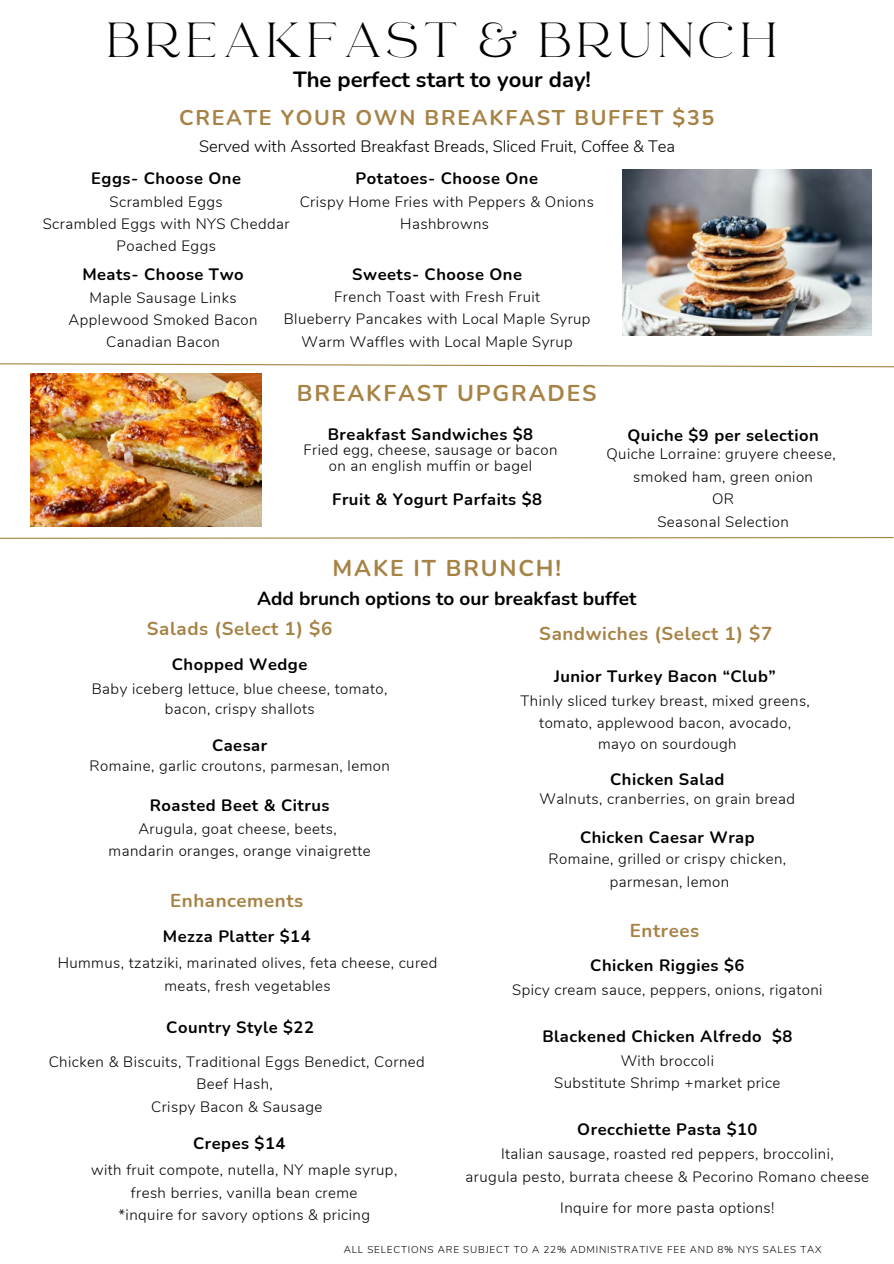
<style>
.page{position:relative;width:894px;height:1264px;background:#fff}
.page>*{position:absolute;margin:0;border:0;box-sizing:border-box;transform-origin:0 0}
.t1{font:48.9px "RTL Ansam Ansam";letter-spacing:.07em;color:#000}
.t2{font:700 22.8px "Nunito";letter-spacing:.08em;color:#a68245}
.t3{font:700 22.05px "Nunito";color:#000}
.t4{font:700 21.3px "Nunito";letter-spacing:.08em;color:#a68245}
.t5{font:700 18.9px "Nunito";color:#000}
.t6{font:700 18.75px "Nunito";letter-spacing:.03em;color:#a68245}
.t7{font:700 16.5px "Nunito";letter-spacing:.03em;color:#000}
.t8{font:300 16.5px "Nunito";color:#000}
.t9{font:300 15px/22.5px "Nunito";letter-spacing:.03em;color:#000;text-align:center}
.t10{font:300 10.05px "Nunito";letter-spacing:.08em;color:#000}
</style>
<div class="page">
<svg style="left:0;top:537px;width:893px;height:2px;background:#ccb795"></svg>
<svg style="left:0;top:363px;width:893px;height:5px"></svg>
<img style="left:622px;top:169px;width:249px;height:167px">
<img style="left:31px;top:374px;width:230px;height:153px">
<h4 class="t1" style="left:107px;top:11px;width:673px">BREAKFAST &amp; BRUNCH</h4>
<h6 class="t3" style="left:293px;top:65px;width:299px">The perfect start to your day!</h6>
<h6 class="t4" style="left:179px;top:104px;width:536px">CREATE YOUR OWN BREAKFAST BUFFET $35</h6>
<h6 class="t8" style="left:199px;top:135px;width:477px">Served with Assorted Breakfast Breads, Sliced Fruit, Coffee &amp; Tea</h6>
<h1 class="t7" style="left:91px;top:168px;width:151px">Eggs- Choose One</h1>
<h1 class="t9" style="left:43px;top:190px;width:248px">Scrambled Eggs<br>Scrambled Eggs with NYS Cheddar<br>Poached Eggs</h1>
<h6 class="t7" style="left:355px;top:168px;width:184px">Potatoes- Choose One</h6>
<h6 class="t9" style="left:299px;top:190px;width:296px">Crispy Home Fries with Peppers &amp; Onions<br>Hashbrowns</h6>
<h6 class="t7" style="left:82px;top:264px;width:163px">Meats- Choose Two</h6>
<h6 class="t9" style="left:69px;top:286px;width:190px">Maple Sausage Links<br>Applewood Smoked Bacon<br>Canadian Bacon</h6>
<h3 class="t7" style="left:352px;top:263px;width:171px">Sweets- Choose One</h3>
<h3 class="t9" style="left:284px;top:286px;width:308px">French Toast with Fresh Fruit<br>Blueberry Pancakes with Local Maple Syrup<br>Warm Waffles with Local Maple Syrup</h3>
<h5 class="t2" style="left:297px;top:378px;width:301px">BREAKFAST UPGRADES</h5>
<h6 class="t7" style="left:327px;top:423px;width:207px">Breakfast Sandwiches $8</h6>
<h6 class="t9" style="left:303px;top:442px;width:255px;line-height:15.8px">Fried egg, cheese, sausage or bacon on an english muffin or bagel</h6>
<h5 class="t7" style="left:332px;top:488px;width:211px">Fruit &amp; Yogurt Parfaits $8</h5>
<h6 class="t7" style="left:627px;top:424px;width:193px">Quiche $9 per selection</h6>
<h6 class="t9" style="left:606px;top:443px;width:230px">Quiche Lorraine: gruyere cheese, smoked ham, green onion<br>OR<br>Seasonal Selection</h6>
<p class="t2" style="left:332px;top:553px;width:230px">MAKE IT BRUNCH!</p>
<h6 class="t5" style="left:257px;top:586px;width:381px">Add brunch options to our breakfast buffet</h6>
<h6 class="t6" style="left:147px;top:615px;width:187px">Salads (Select 1) $6</h6>
<h6 class="t7" style="left:172px;top:653px;width:137px">Chopped Wedge</h6>
<h6 class="t9" style="left:92px;top:679px;width:297px;line-height:20.2px">Baby iceberg lettuce, blue cheese, tomato, bacon, crispy shallots</h6>
<h6 class="t7" style="left:212px;top:734px;width:57px">Caesar</h6>
<h6 class="t9" style="left:89px;top:754px;width:302px">Romaine, garlic croutons, parmesan, lemon</h6>
<h5 class="t7" style="left:150px;top:794px;width:181px">Roasted Beet &amp; Citrus</h5>
<h5 class="t9" style="left:108px;top:817px;width:263px">Arugula, goat cheese, beets, mandarin oranges, orange vinaigrette</h5>
<h4 class="t6" style="left:170px;top:887px;width:134px">Enhancements</h4>
<h4 class="t7" style="left:163px;top:925px;width:149px">Mezza Platter $14</h4>
<h4 class="t9" style="left:58px;top:952px;width:381px">Hummus, tzatziki, marinated olives, feta cheese, cured meats, fresh vegetables</h4>
<h4 class="t7" style="left:166px;top:1015px;width:149px">Country Style $22</h4>
<h6 class="t9" style="left:49px;top:1050px;width:377px">Chicken &amp; Biscuits, Traditional Eggs Benedict, Corned<br>Beef Hash,<br>Crispy Bacon &amp; Sausage</h6>
<h6 class="t7" style="left:193px;top:1132px;width:94px">Crepes $14</h6>
<h6 class="t9" style="left:91px;top:1159px;width:307px">with fruit compote, nutella, NY maple syrup, fresh berries, vanilla bean creme<br>*inquire for savory options &amp; pricing</h6>
<p class="t6" style="left:539px;top:620px;width:234px">Sandwiches (Select 1) $7</p>
<h6 class="t7" style="left:554px;top:665px;width:223px">Junior Turkey Bacon “Club”</h6>
<h6 class="t9" style="left:520px;top:689px;width:291px">Thinly sliced turkey breast, mixed greens, tomato, applewood bacon, avocado,</h6>
<h6 class="t9" style="left:598px;top:732px;width:140px">mayo on sourdough</h6>
<h6 class="t7" style="left:610px;top:767px;width:116px">Chicken Salad</h6>
<h6 class="t9" style="left:539px;top:787px;width:257px">Walnuts, cranberries, on grain bread</h6>
<p class="t7" style="left:580px;top:826px;width:176px">Chicken Caesar Wrap</p>
<p class="t9" style="left:548px;top:848px;width:239px">Romaine, grilled or crispy chicken, parmesan, lemon</p>
<h2 class="t6" style="left:629px;top:918px;width:71px">Entrees</h2>
<h6 class="t7" style="left:590px;top:954px;width:156px">Chicken Riggies $6</h6>
<h6 class="t9" style="left:512px;top:978px;width:312px">Spicy cream sauce, peppers, onions, rigatoni</h6>
<h6 class="t7" style="left:542px;top:1025px;width:251px">Blackened Chicken Alfredo $8</h6>
<h6 class="t9" style="left:620px;top:1049px;width:95px">With broccoli</h6>
<h5 class="t9" style="left:554px;top:1071px;width:228px">Substitute Shrimp +market price</h5>
<h5 class="t7" style="left:577px;top:1118px;width:181px">Orecchiette Pasta $10</h5>
<h5 class="t9" style="left:465px;top:1142px;width:405px">Italian sausage, roasted red peppers, broccolini,<br>arugula pesto, burrata cheese &amp; Pecorino Romano cheese</h5>
<h2 class="t9" style="left:560px;top:1196px;width:216px">Inquire for more pasta options!</h2>
<h6 class="t10" style="left:343px;top:1242px;width:479px">ALL SELECTIONS ARE SUBJECT TO A 22% ADMINISTRATIVE FEE AND 8% NYS SALES TAX</h6>
</div>
